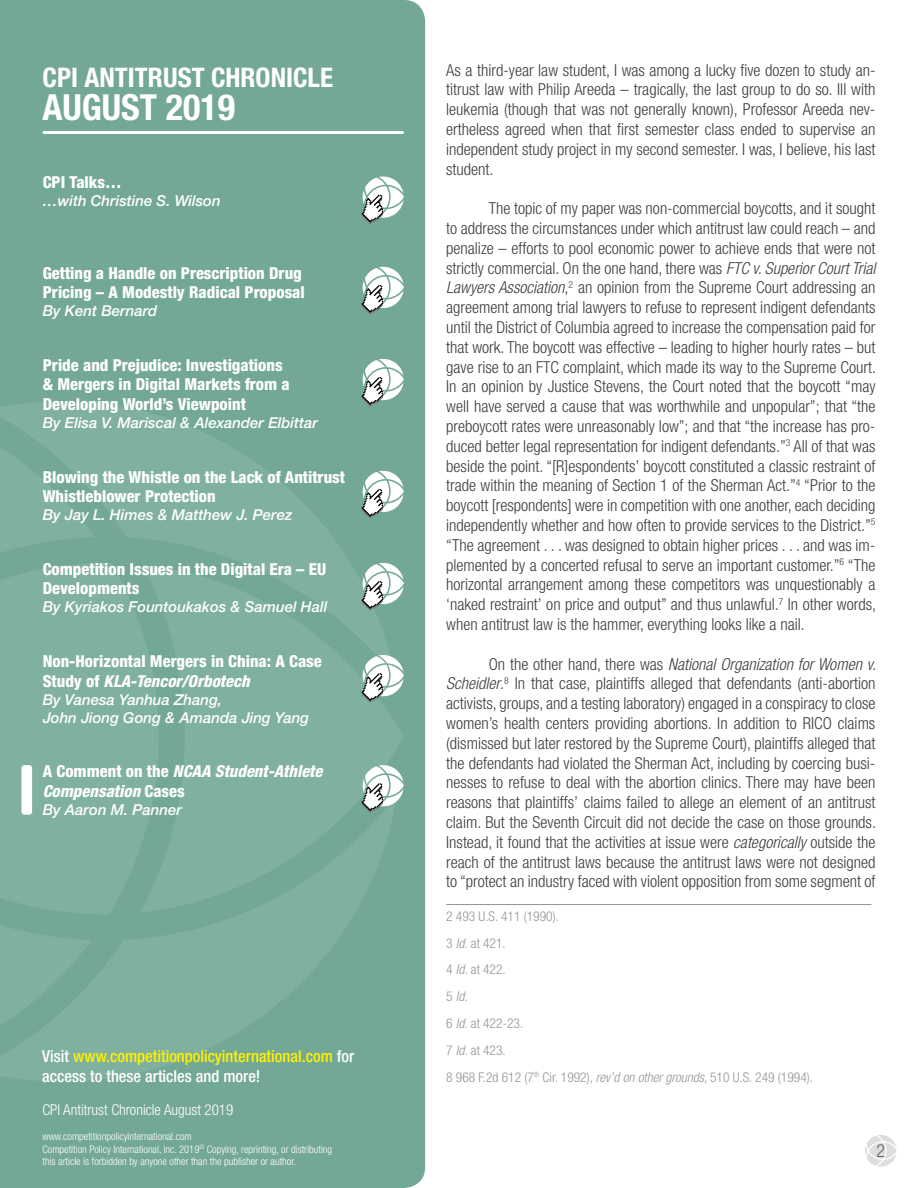
<style>
.page{position:relative;width:918px;height:1188px;background:#fff}
.page>*{position:absolute;margin:0;border:0;box-sizing:border-box;transform-origin:0 0}
.t1{font:700 condensed 36px "Helvetica Neue LT Std";color:#fff}
.t2{font:700 condensed 27px "Helvetica Neue LT Std";color:#fff}
.t3{font:300 condensed 18px "Helvetica Neue LT Std";color:#636366}
.t4{font:300 condensed 16.5px/19.8px "Helvetica Neue LT Std";color:#3e3e3f;text-align:justify}
.t5{font:800 condensed 16.5px/19.8px "Helvetica Neue LT Std";color:#fff}
.t6{font:500 condensed 16.5px/19.8px "Helvetica Neue LT Std";color:#fff101}
.t7{font:italic 800 condensed 16.5px/19.8px "Helvetica Neue LT Std";color:#fff}
.t8{font:italic 500 15px/18px "Helvetica Neue LT Std";color:#fff}
.t9{font:300 condensed 15px "Helvetica Neue LT Std";color:#fff}
.t10{font:300 condensed 13.5px/26.8px "Helvetica Neue LT Std";color:#939598}
.t11{font:300 condensed 10.5px/12.6px "Helvetica Neue LT Std";color:#fff}
.s1{font-style:italic}
.s2{font-style:normal}
.s3{color:#fff}
</style>
<div class="page">
<div style="left:0;top:0;width:425px;height:1188px;background:#74a896"></div>
<svg style="left:865px;top:1135px;width:32px;height:32px"></svg>
<div style="left:0;top:677px;width:140px;height:118px;background:#7fb0a0"></div>
<svg style="left:0;top:795px;width:397px;height:287px;background:#7aac9b"></svg>
<svg style="left:0;top:401px;width:395px;height:276px;background:#7aac9b"></svg>
<svg style="left:140px;top:565px;width:264px;height:347px;background:#7cad9d"></svg>
<svg style="left:0;top:421px;width:95px;height:292px;background:#7cae9d"></svg>
<svg style="left:0;top:768px;width:92px;height:289px;background:#7cae9d"></svg>
<hr style="left:43px;top:131px;width:361px;height:3px;background:#fff;border-radius:2px">
<hr style="left:446px;top:904px;width:425px;height:1px;background:#939598">
<div style="left:21px;top:765px;width:11px;height:50px;background:#fff;border-radius:3px"></div>
<svg style="left:361px;top:176px;width:43px;height:48px"></svg>
<svg style="left:361px;top:267px;width:43px;height:48px"></svg>
<svg style="left:361px;top:359px;width:43px;height:48px"></svg>
<svg style="left:361px;top:471px;width:43px;height:48px"></svg>
<svg style="left:361px;top:563px;width:43px;height:48px"></svg>
<svg style="left:361px;top:655px;width:43px;height:48px"></svg>
<svg style="left:361px;top:765px;width:43px;height:48px"></svg>
<h2 class="t2" style="left:43px;top:61px;width:292px">CPI ANTITRUST CHRONICLE</h2>
<h1 class="t1" style="left:43px;top:86px;width:194px">AUGUST 2019</h1>
<p class="t5" style="left:43px;top:172px;width:80px">CPI Talks…</p>
<p class="t8" style="left:43px;top:192px;width:180px">…with Christine S. Wilson</p>
<p class="t5" style="left:43px;top:263px;width:264px">Getting a Handle on Prescription Drug<br>Pricing – A Modestly Radical Proposal</p>
<p class="t8" style="left:43px;top:302px;width:116px">By Kent Bernard</p>
<p class="t5" style="left:43px;top:355px;width:249px">Pride and Prejudice: Investigations &amp; Mergers in Digital Markets from a<br>Developing World’s Viewpoint</p>
<p class="t8" style="left:43px;top:414px;width:277px">By Elisa V. Mariscal &amp; Alexander Elbittar</p>
<p class="t5" style="left:43px;top:467px;width:304px">Blowing the Whistle on the Lack of Antitrust<br>Whistleblower Protection</p>
<p class="t8" style="left:43px;top:506px;width:251px">By Jay L. Himes &amp; Matthew J. Perez</p>
<p class="t5" style="left:43px;top:559px;width:285px">Competition Issues in the Digital Era – EU<br>Developments</p>
<p class="t8" style="left:43px;top:598px;width:286px">By Kyriakos Fountoukakos &amp; Samuel Hall</p>
<p class="t5" style="left:43px;top:651px;width:281px">Non-Horizontal Mergers in China: A Case<br>Study of <span class="s1">KLA-Tencor/Orbotech</span></p>
<p class="t8" style="left:43px;top:690px;width:268px">By Vanesa Yanhua Zhang,<br>John Jiong Gong &amp; Amanda Jing Yang</p>
<p class="t7" style="left:43px;top:761px;width:281px"><span class="s2">A Comment on the</span> NCAA Student-Athlete<br>Compensation <span class="s2">Cases</span></p>
<p class="t8" style="left:43px;top:800px;width:141px">By Aaron M. Panner</p>
<p class="t6" style="left:42px;top:1046px;width:313px"><span class="s3">Visit</span> www.competitionpolicyinternational.com <span class="s3">for access to these articles and more!</span></p>
<p class="t9" style="left:43px;top:1101px;width:192px">CPI Antitrust Chronicle August 2019</p>
<p class="t11" style="left:43px;top:1130px;width:291px">www.competitionpolicyinternational.com<br>Competition Policy International, Inc. 2019<sup>©</sup> Copying, reprinting, or distributing this article is forbidden by anyone other than the publisher or author.</p>
<p class="t4" style="left:446px;top:60px;width:431px">As a third-year law student, I was among a lucky five dozen to study an&shy;titrust law with Philip Areeda – tragically, the last group to do so. Ill with leukemia (though that was not generally known), Professor Areeda nev&shy;ertheless agreed when that first semester class ended to supervise an independent study project in my second semester. I was, I believe, his last student.</p>
<p class="t4" style="left:446px;top:198px;width:431px;text-indent:43px">The topic of my paper was non-commercial boycotts, and it sought to address the circumstances under which antitrust law could reach – and penalize – efforts to pool economic power to achieve ends that were not strictly commercial. On the one hand, there was <span class="s1">FTC v. Superior Court Trial Lawyers Association</span>,<sup>2</sup> an opinion from the Supreme Court addressing an agreement among trial lawyers to refuse to represent indigent defendants until the District of Columbia agreed to increase the compensation paid for that work. The boycott was effective – leading to higher hourly rates – but gave rise to an FTC complaint, which made its way to the Supreme Court.<br>In an opinion by Justice Stevens, the Court noted that the boycott “may well have served a cause that was worthwhile and unpopular”; that “the preboycott rates were unreasonably low”; and that “the increase has pro&shy;duced better legal representation for indigent defendants.”<sup>3</sup> All of that was beside the point. “[R]espondents’ boycott constituted a classic restraint of trade within the meaning of Section 1 of the Sherman Act.”<sup>4</sup> “Prior to the boycott [respondents] were in competition with one another, each deciding independently whether and how often to provide services to the District.”<sup>5 </sup>“The agreement . . . was designed to obtain higher prices . . . and was im&shy;plemented by a concerted refusal to serve an important customer.”<sup>6</sup> “The horizontal arrangement among these competitors was unquestionably a ‘naked restraint’ on price and output” and thus unlawful.<sup>7</sup> In other words, when antitrust law is the hammer, everything looks like a nail.</p>
<p class="t4" style="left:446px;top:654px;width:431px;text-indent:43px">On the other hand, there was <span class="s1">National Organization for Women v.<br>Scheidler</span>.<sup>8</sup> In that case, plaintiffs alleged that defendants (anti-abortion activists, groups, and a testing laboratory) engaged in a conspiracy to close women’s health centers providing abortions. In addition to RICO claims (dismissed but later restored by the Supreme Court), plaintiffs alleged that the defendants had violated the Sherman Act, including by coercing busi&shy;nesses to refuse to deal with the abortion clinics. There may have been reasons that plaintiffs’ claims failed to allege an element of an antitrust claim. But the Seventh Circuit did not decide the case on those grounds.<br>Instead, it found that the activities at issue were <span class="s1">categorically</span> outside the reach of the antitrust laws because the antitrust laws were not designed to “protect an industry faced with violent opposition from some segment of</p>
<p class="t10" style="left:446px;top:902px;width:368px">2 493 U.S. 411 (1990).<br>3 <span class="s1">Id.</span> at 421.<br>4 <span class="s1">Id.</span> at 422.<br>5 <span class="s1">Id.<br></span>6 <span class="s1">Id.</span> at 422-23.<br>7 <span class="s1">Id.</span> at 423.<br>8 968 F.2d 612 (7<sup>th</sup> Cir. 1992), <span class="s1">rev’d on other grounds</span>, 510 U.S. 249 (1994).</p>
<p class="t3" style="left:876px;top:1141px;width:10px">2</p>
</div>
